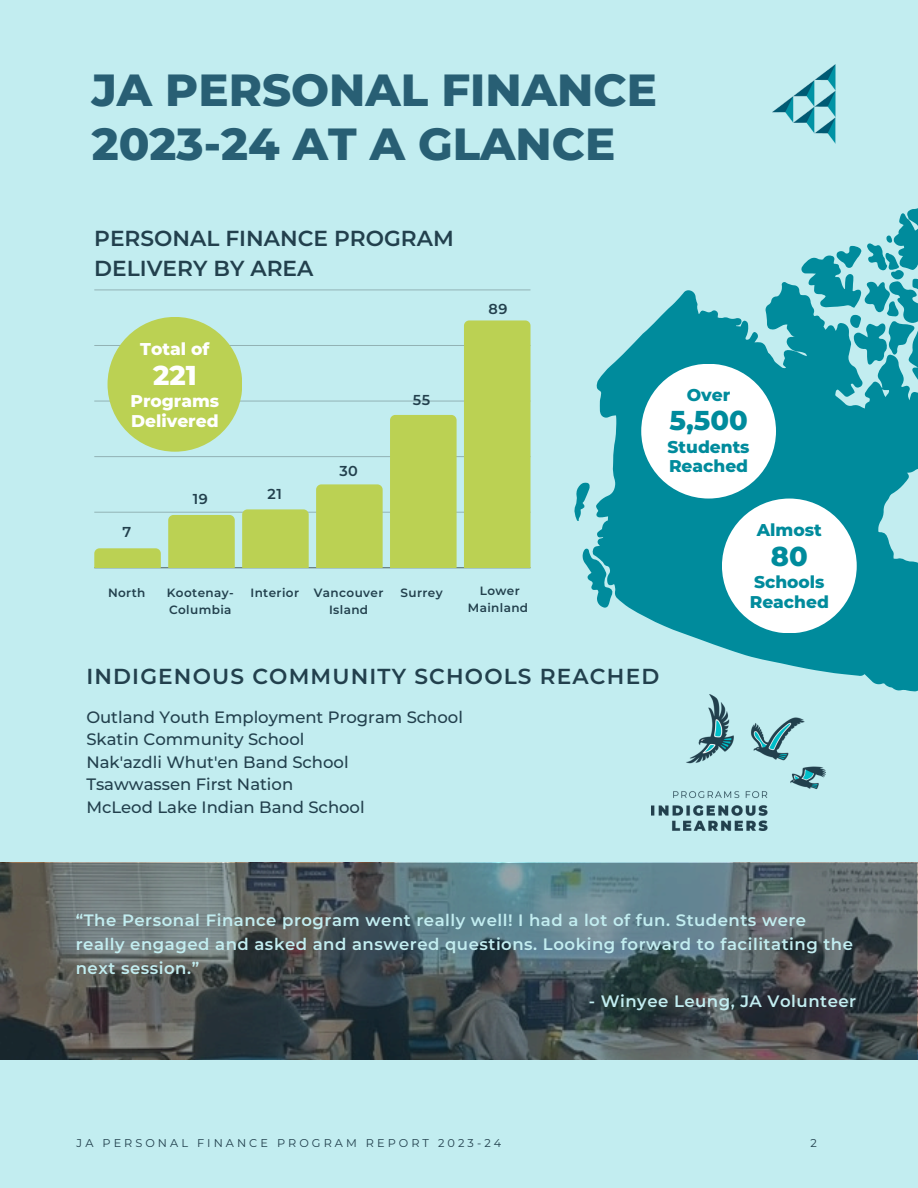
<style>
.page{position:relative;width:918px;height:1188px;background:#c2edf0}
.page>*{position:absolute;margin:0;border:0;box-sizing:border-box;transform-origin:0 0}
.t1{font:800 45px/54px "Montserrat";color:#285f74}
.t2{font:800 27.3px "Montserrat";color:#008b9c}
.t3{font:800 27.3px "Montserrat";color:#fff}
.t4{font:600 21.75px/30.3px "Montserrat";color:#22404d}
.t5{font:600 21.75px "Montserrat";letter-spacing:.055em;color:#22404d}
.t6{font:800 17.1px/19.5px "Montserrat";color:#008b9c}
.t7{font:800 17.1px/19.5px "Montserrat";color:#fff}
.t8{font:600 16.5px/24px "Montserrat";letter-spacing:.03em;color:#c2edf0}
.t9{font:500 16.5px/22.5px "Montserrat";color:#22404d}
.t10{font:600 14.4px "Montserrat";letter-spacing:.03em;color:#22404d}
.t11{font:600 12px/17px "Montserrat";letter-spacing:.03em;color:#22404d;text-align:center}
.t12{font:11.25px "Montserrat";letter-spacing:.27em;color:#22404d}
</style>
<div class="page">
<svg style="left:594px;top:284px;width:324px;height:408px;fill:#008b9c"></svg>
<svg style="left:583px;top:549px;width:31px;height:59px"></svg>
<svg style="left:574px;top:483px;width:16px;height:38px"></svg>
<svg style="left:801px;top:208px;width:117px;height:262px"></svg>
<img style="left:772px;top:64px;width:64px;height:80px">
<hr style="left:94px;top:567px;width:437px;height:1px;background:#6c8486">
<hr style="left:94px;top:512px;width:437px;height:1px;background:#a0c4c6">
<hr style="left:94px;top:456px;width:437px;height:1px;background:#97b8bb">
<hr style="left:94px;top:401px;width:437px;height:1px;background:#a7cccf">
<hr style="left:94px;top:345px;width:437px;height:1px;background:#92b2b4">
<hr style="left:94px;top:290px;width:437px;height:1px;background:#aed4d7">
<svg style="left:94px;top:548px;width:67px;height:20px"></svg>
<div style="left:168px;top:515px;width:67px;height:53px;background:#bbd153"></div>
<div style="left:242px;top:509px;width:67px;height:59px;background:#bbd153"></div>
<div style="left:316px;top:484px;width:67px;height:84px;background:#bbd153"></div>
<div style="left:390px;top:415px;width:67px;height:153px;background:#bbd153"></div>
<div style="left:464px;top:320px;width:67px;height:248px;background:#bbd153"></div>
<div style="left:641px;top:364px;width:135px;height:135px;background:#fff;border-radius:50%"></div>
<div style="left:722px;top:499px;width:135px;height:134px;background:#fff;border-radius:50%"></div>
<svg style="left:0;top:863px;width:917px;height:196px;background:#505d60"></svg>
<img style="left:652px;top:694px;width:174px;height:136px">
<div style="left:108px;top:317px;width:134px;height:135px;background:#bbd153;border-radius:50%"></div>
<p class="t1" style="left:92px;top:63px;width:567px">JA PERSONAL FINANCE<br>2023-24 AT A GLANCE</p>
<h3 class="t4" style="left:94px;top:223px;width:361px">PERSONAL FINANCE PROGRAM<br>DELIVERY BY AREA</h3>
<h4 class="t7" style="left:140px;top:340px;width:71px">Total of</h4>
<h4 class="t3" style="left:153px;top:358px;width:45px">221</h4>
<h4 class="t7" style="left:131px;top:391px;width:90px">Programs<br>Delivered</h4>
<p class="t10" style="left:122px;top:523px;width:10px">7</p>
<h3 class="t10" style="left:193px;top:490px;width:16px">19</h3>
<h3 class="t10" style="left:268px;top:485px;width:16px">21</h3>
<h2 class="t10" style="left:339px;top:462px;width:20px">30</h2>
<h3 class="t10" style="left:413px;top:392px;width:19px">55</h3>
<p class="t10" style="left:489px;top:300px;width:20px">89</p>
<p class="t11" style="left:108px;top:584px;width:39px">North</p>
<p class="t11" style="left:167px;top:584px;width:68px;text-align:left">Kootenay-<br>Columbia</p>
<p class="t11" style="left:250px;top:584px;width:50px">Interior</p>
<p class="t11" style="left:314px;top:584px;width:71px">Vancouver<br>Island</p>
<p class="t11" style="left:401px;top:584px;width:44px">Surrey</p>
<p class="t11" style="left:468px;top:582px;width:62px">Lower<br>Mainland</p>
<p class="t6" style="left:687px;top:385px;width:45px">Over</p>
<p class="t2" style="left:670px;top:404px;width:80px">5,500</p>
<p class="t6" style="left:668px;top:437px;width:83px">Students<br>Reached</p>
<p class="t6" style="left:757px;top:521px;width:67px">Almost</p>
<p class="t2" style="left:771px;top:539px;width:38px">80</p>
<p class="t6" style="left:750px;top:572px;width:81px">Schools<br>Reached</p>
<p class="t5" style="left:86px;top:663px;width:574px">INDIGENOUS COMMUNITY SCHOOLS REACHED</p>
<p class="t9" style="left:86px;top:706px;width:378px">Outland Youth Employment Program School<br>Skatin Community School<br>Nak'azdli Whut'en Band School<br>Tsawwassen First Nation<br>McLeod Lake Indian Band School</p>
<h2 class="t8" style="left:76px;top:908px;width:779px">“The Personal Finance program went really well! I had a lot of fun. Students were really engaged and asked and answered questions. Looking forward to facilitating the next session.”</h2>
<p class="t8" style="left:589px;top:989px;width:269px">- Winyee Leung, JA Volunteer</p>
<h3 class="t12" style="left:77px;top:1136px;width:426px">JA PERSONAL FINANCE PROGRAM REPORT 2023-24</h3>
<p class="t12" style="left:811px;top:1136px;width:8px">2</p>
</div>
